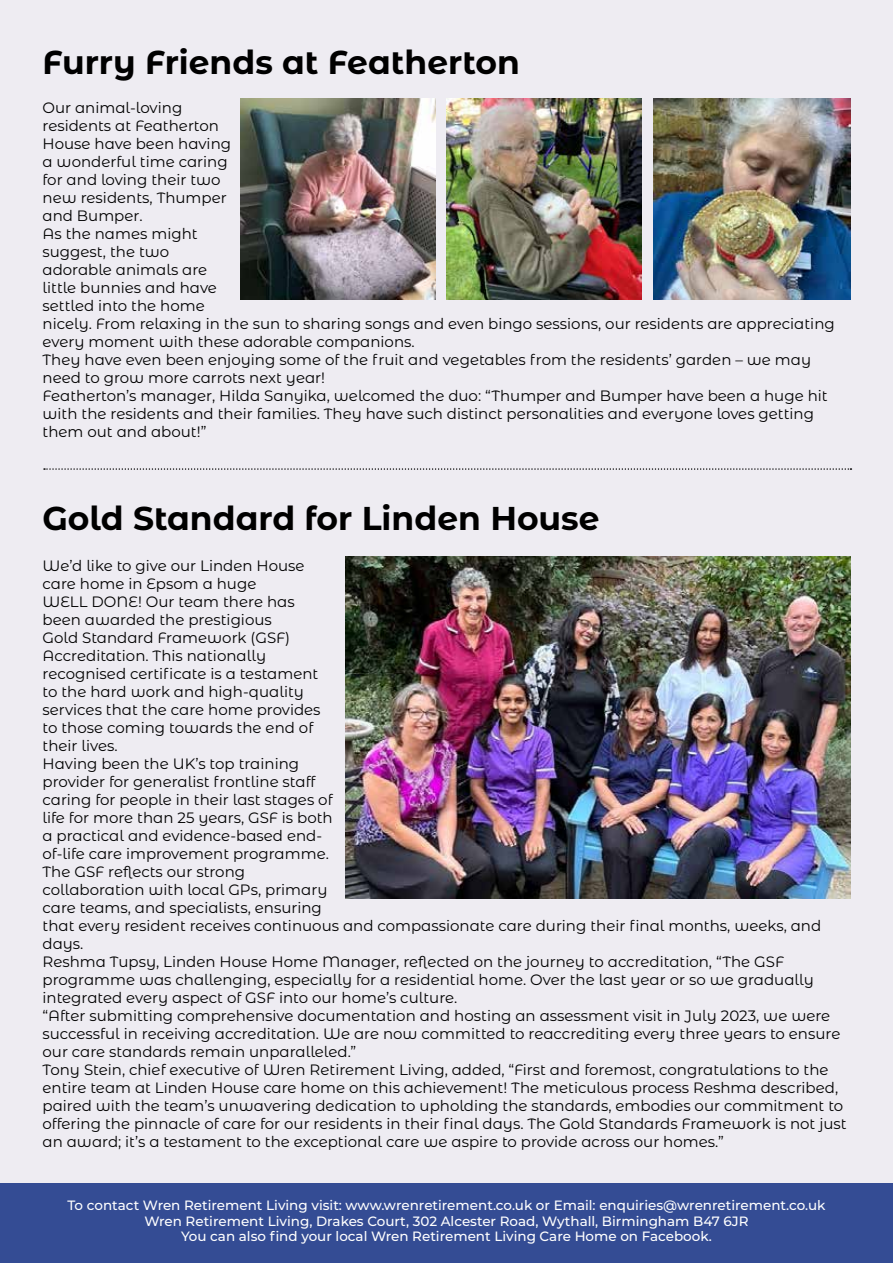
<style>
.page{position:relative;width:893px;height:1263px;background:#fff}
.page>*{position:absolute;margin:0;border:0;box-sizing:border-box;transform-origin:0 0}
.t1{font:700 33px "Montserrat Alternates";color:#000}
.t2{font:15px/18px "Montserrat Alternates";color:#000}
.t3{font:500 13.5px/15.8px "Montserrat";color:#fff;text-align:center}
</style>
<div class="page">
<div style="left:0;top:1182px;width:893px;height:81px;background:#344c94"></div>
<div style="left:0;top:0;width:893px;height:1182px;background:#eeecf2"></div>
<img style="left:446px;top:99px;width:196px;height:201px">
<img style="left:240px;top:99px;width:195px;height:201px">
<img style="left:653px;top:99px;width:197px;height:201px">
<svg style="left:44px;top:468px;width:807px;height:2px"></svg>
<img style="left:345px;top:556px;width:505px;height:343px">
<h1 class="t1" style="left:43px;top:48px;width:479px">Furry Friends at Featherton</h1>
<p class="t2" style="left:43px;top:100px;width:794px">Our animal-loving<br>residents at Featherton<br>House have been having<br>a wonderful time caring<br>for and loving their two<br>new residents, Thumper<br>and Bumper.<br>As the names might<br>suggest, the two<br>adorable animals are<br>little bunnies and have<br>settled into the home<br>nicely. From relaxing in the sun to sharing songs and even bingo sessions, our residents are appreciating every moment with these adorable companions.<br>They have even been enjoying some of the fruit and vegetables from the residents’ garden – we may need to grow more carrots next year!<br>Featherton’s manager, Hilda Sanyika, welcomed the duo: “Thumper and Bumper have been a huge hit with the residents and their families. They have such distinct personalities and everyone loves getting them out and about!”</p>
<h1 class="t1" style="left:43px;top:504px;width:559px">Gold Standard for Linden House</h1>
<p class="t2" style="left:43px;top:557px;width:806px">We’d like to give our Linden House<br>care home in Epsom a huge<br>WELL DONE! Our team there has<br>been awarded the prestigious<br>Gold Standard Framework (GSF)<br>Accreditation. This nationally<br>recognised certificate is a testament<br>to the hard work and high-quality<br>services that the care home provides<br>to those coming towards the end of<br>their lives.<br>Having been the UK’s top training<br>provider for generalist frontline staff<br>caring for people in their last stages of<br>life for more than 25 years, GSF is both<br>a practical and evidence-based end-<br>of-life care improvement programme.<br>The GSF reflects our strong<br>collaboration with local GPs, primary<br>care teams, and specialists, ensuring<br>that every resident receives continuous and compassionate care during their final months, weeks, and days.<br>Reshma Tupsy, Linden House Home Manager, reflected on the journey to accreditation, “The GSF programme was challenging, especially for a residential home. Over the last year or so we gradually integrated every aspect of GSF into our home’s culture.<br>“After submitting comprehensive documentation and hosting an assessment visit in July 2023, we were successful in receiving accreditation. We are now committed to reaccrediting every three years to ensure our care standards remain unparalleled.”<br>Tony Stein, chief executive of Wren Retirement Living, added, “First and foremost, congratulations to the entire team at Linden House care home on this achievement! The meticulous process Reshma described, paired with the team’s unwavering dedication to upholding the standards, embodies our commitment to offering the pinnacle of care for our residents in their final days. The Gold Standards Framework is not just an award; it’s a testament to the exceptional care we aspire to provide across our homes.”</p>
<p class="t3" style="left:67px;top:1198px;width:759px">To contact Wren Retirement Living visit: www.wrenretirement.co.uk or Email: enquiries@wrenretirement.co.uk<br>Wren Retirement Living, Drakes Court, 302 Alcester Road, Wythall, Birmingham B47 6JR<br>You can also find your local Wren Retirement Living Care Home on Facebook.</p>
</div>
